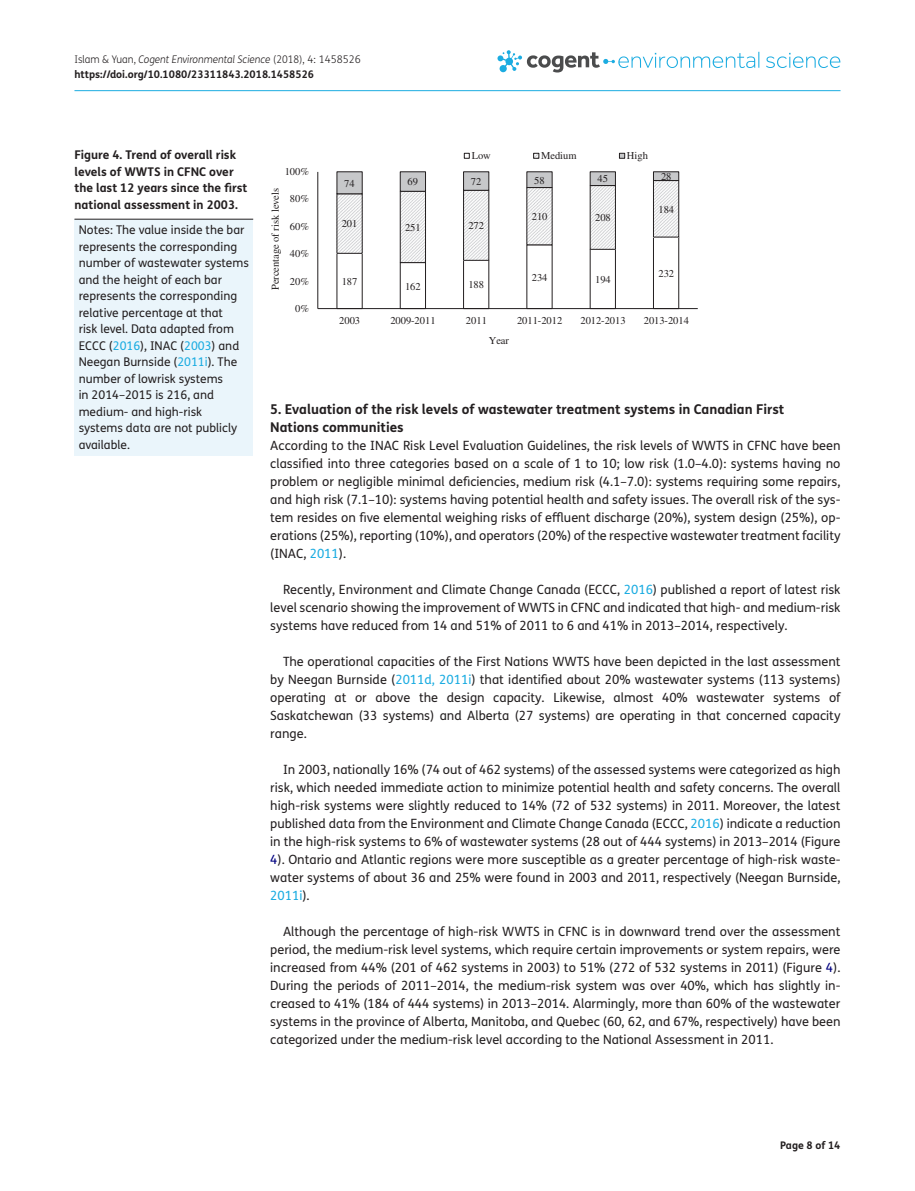
<style>
.page{position:relative;width:915px;height:1191px;background:#fff}
.page>*{position:absolute;margin:0;border:0;box-sizing:border-box;transform-origin:0 0}
.t1{font:700 13.5px/18px "FS Me Pro";color:#231f20}
.t2{font:12.75px/18px "FS Me Pro";color:#231f20;text-align:justify}
.t3{font:12px/16.5px "FS Me Pro";color:#231f20}
.t4{font:700 12px/16.5px "FS Me Pro";color:#231f20}
.t5{font:10.5px "Times";color:#231f20}
.t6{font:700 10.5px/15px "FS Me Pro";color:#231f20}
.s1{font-weight:300}
.s2{font-weight:300;font-style:italic}
.s3{color:#1bace1}
.s4{color:#000080}
</style>
<div class="page">
<hr style="left:74px;top:90px;width:766px;height:1px;background:#1bace1">
<svg style="left:766px;top:53px;width:74px;height:15px"></svg>
<svg style="left:497px;top:50px;width:262px;height:22px"></svg>
<div style="left:74px;top:219px;width:179px;height:237px;background:#eaf5fb"></div>
<hr style="left:74px;top:219px;width:179px;height:1px;background:#231f20">
<svg style="left:336px;top:171px;width:343px;height:137px"></svg>
<hr style="left:317px;top:172px;width:1px;height:137px;background:#231f20">
<hr style="left:318px;top:308px;width:379px;height:1px;background:#231f20">
<svg style="left:464px;top:153px;width:5px;height:6px"></svg>
<svg style="left:533px;top:153px;width:6px;height:6px"></svg>
<svg style="left:619px;top:153px;width:6px;height:6px"></svg>
<p class="t6" style="left:74px;top:51px;width:288px"><span class="s1">Islam &amp; Yuan,</span> <span class="s2">Cogent Environmental Science</span> <span class="s1">(2018), 4: 1458526 </span>https://doi.org/10.1080/23311843.2018.1458526</p>
<p class="t4" style="left:74px;top:146px;width:174px">Figure 4. Trend of overall risk levels of WWTS in CFNC over the last 12 years since the first national assessment in 2003.</p>
<p class="t3" style="left:79px;top:222px;width:172px">Notes: The value inside the bar represents the corresponding number of wastewater systems and the height of each bar represents the corresponding relative percentage at that<br>risk level. Data adapted from<br>ECCC (<span class="s3">2016</span>), INAC (<span class="s3">2003</span>) and<br>Neegan Burnside (<span class="s3">2011i</span>). The number of lowrisk systems<br>in 2014–2015 is 216, and medium- and high-risk systems data are not publicly available.</p>
<p class="t5" style="left:284px;top:166px;width:26px">100%</p>
<p class="t5" style="left:269px;top:290px;width:103px;rotate:-90deg">Percentage of risk levels</p>
<p class="t5" style="left:290px;top:193px;width:21px">80%</p>
<p class="t5" style="left:290px;top:220px;width:21px">60%</p>
<p class="t5" style="left:290px;top:248px;width:21px">40%</p>
<p class="t5" style="left:290px;top:275px;width:21px">20%</p>
<p class="t5" style="left:295px;top:302px;width:15px">0%</p>
<p class="t5" style="left:471px;top:150px;width:21px">Low</p>
<p class="t5" style="left:541px;top:150px;width:37px">Medium</p>
<p class="t5" style="left:626px;top:150px;width:22px">High</p>
<p class="t5" style="left:344px;top:177px;width:12px">74</p>
<p class="t5" style="left:407px;top:176px;width:12px">69</p>
<p class="t5" style="left:470px;top:175px;width:12px">72</p>
<p class="t5" style="left:534px;top:174px;width:12px">58</p>
<p class="t5" style="left:597px;top:173px;width:12px">45</p>
<p class="t5" style="left:660px;top:170px;width:12px">28</p>
<p class="t5" style="left:341px;top:218px;width:17px">201</p>
<p class="t5" style="left:405px;top:221px;width:17px">251</p>
<p class="t5" style="left:468px;top:220px;width:17px">272</p>
<p class="t5" style="left:341px;top:275px;width:17px">187</p>
<p class="t5" style="left:405px;top:280px;width:17px">162</p>
<p class="t5" style="left:468px;top:279px;width:17px">188</p>
<p class="t5" style="left:531px;top:211px;width:17px">210</p>
<p class="t5" style="left:595px;top:212px;width:17px">208</p>
<p class="t5" style="left:531px;top:271px;width:17px">234</p>
<p class="t5" style="left:595px;top:273px;width:17px">194</p>
<p class="t5" style="left:658px;top:203px;width:17px">184</p>
<p class="t5" style="left:658px;top:267px;width:17px">232</p>
<p class="t5" style="left:339px;top:315px;width:22px">2003</p>
<p class="t5" style="left:390px;top:315px;width:47px">2009-2011</p>
<p class="t5" style="left:465px;top:315px;width:22px">2011</p>
<p class="t5" style="left:517px;top:315px;width:47px">2011-2012</p>
<p class="t5" style="left:580px;top:315px;width:47px">2012-2013</p>
<p class="t5" style="left:643px;top:315px;width:47px">2013-2014</p>
<p class="t5" style="left:488px;top:334px;width:22px">Year</p>
<p class="t1" style="left:270px;top:399px;width:515px">5. Evaluation of the risk levels of wastewater treatment systems in Canadian First<br>Nations communities</p>
<p class="t2" style="left:270px;top:436px;width:571px">According to the INAC Risk Level Evaluation Guidelines, the risk levels of WWTS in CFNC have been classified into three categories based on a scale of 1 to 10; low risk (1.0–4.0): systems having no problem or negligible minimal deficiencies, medium risk (4.1–7.0): systems requiring some repairs, and high risk (7.1–10): systems having potential health and safety issues. The overall risk of the sys&shy;tem resides on five elemental weighing risks of effluent discharge (20%), system design (25%), op&shy;erations (25%), reporting (10%), and operators (20%) of the respective wastewater treatment facility (INAC, <span class="s3">2011</span>).</p>
<p class="t2" style="left:270px;top:580px;width:571px;text-indent:13px">Recently, Environment and Climate Change Canada (ECCC, <span class="s3">2016</span>) published a report of latest risk level scenario showing the improvement of WWTS in CFNC and indicated that high- and medium-risk systems have reduced from 14 and 51% of 2011 to 6 and 41% in 2013–2014, respectively.</p>
<p class="t2" style="left:270px;top:652px;width:571px;text-indent:13px">The operational capacities of the First Nations WWTS have been depicted in the last assessment by Neegan Burnside (<span class="s3">2011d, 2011i</span>) that identified about 20% wastewater systems (113 systems) operating at or above the design capacity. Likewise, almost 40% wastewater systems of Saskatchewan (33 systems) and Alberta (27 systems) are operating in that concerned capacity range.</p>
<p class="t2" style="left:270px;top:760px;width:571px;text-indent:13px">In 2003, nationally 16% (74 out of 462 systems) of the assessed systems were categorized as high risk, which needed immediate action to minimize potential health and safety concerns. The overall high-risk systems were slightly reduced to 14% (72 of 532 systems) in 2011. Moreover, the latest published data from the Environment and Climate Change Canada (ECCC, <span class="s3">2016</span>) indicate a reduction in the high-risk systems to 6% of wastewater systems (28 out of 444 systems) in 2013–2014 (Figure <span class="s4">4</span>). Ontario and Atlantic regions were more susceptible as a greater percentage of high-risk waste&shy;water systems of about 36 and 25% were found in 2003 and 2011, respectively (Neegan Burnside, <span class="s3">2011i</span>).</p>
<p class="t2" style="left:270px;top:922px;width:571px;text-indent:13px">Although the percentage of high-risk WWTS in CFNC is in downward trend over the assessment period, the medium-risk level systems, which require certain improvements or system repairs, were increased from 44% (201 of 462 systems in 2003) to 51% (272 of 532 systems in 2011) (Figure <span class="s4">4</span>).<br>During the periods of 2011–2014, the medium-risk system was over 40%, which has slightly in&shy;creased to 41% (184 of 444 systems) in 2013–2014. Alarmingly, more than 60% of the wastewater systems in the province of Alberta, Manitoba, and Quebec (60, 62, and 67%, respectively) have been categorized under the medium-risk level according to the National Assessment in 2011.</p>
<p class="t6" style="left:780px;top:1137px;width:62px">Page 8 of 14</p>
</div>
